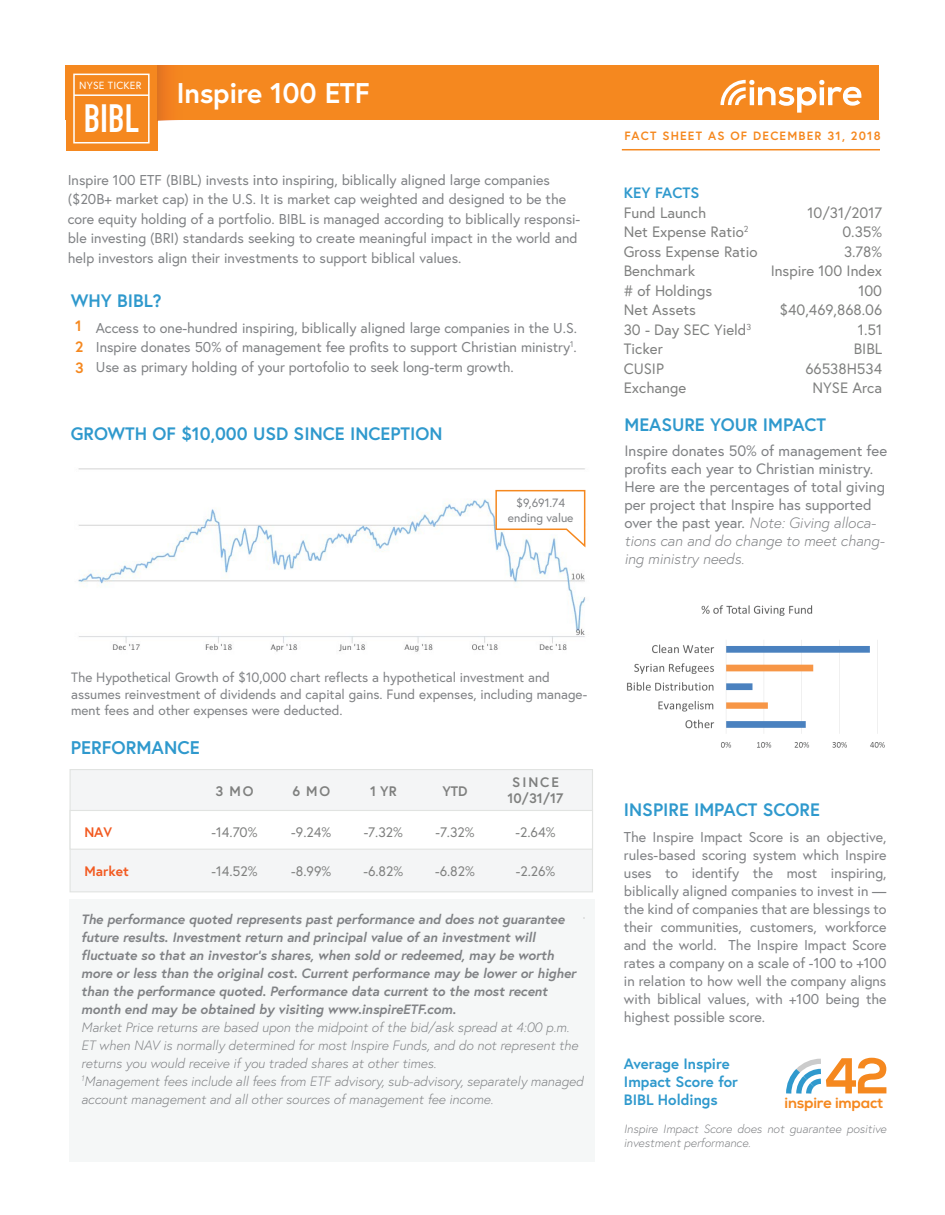
<style>
.page{position:relative;width:945px;height:1215px;background:#fff}
.page>*{position:absolute;margin:0;border:0;box-sizing:border-box;transform-origin:0 0}
.t1{font:700 50.4px "Nexa";color:#f5881f}
.t2{font:700 39px "DIN Condensed";color:#fff}
.t3{font:700 28.5px "Europa";letter-spacing:-.01em;color:#fff}
.t4{font:700 18.3px "Europa";color:#2f99cd}
.t5{font:700 18px "Europa";color:#2f99cd}
.t6{font:15px/18px "Europa";color:#808285}
.t7{font:15px/19.5px "Europa";color:#7f807f}
.t8{font:700 15px/18px "Europa";color:#2f99cd}
.t9{font:700 15px/21px "Europa";color:#f5881f}
.t10{font:700 14.85px "Nexa";color:#f5881f}
.t11{font:14.25px/18px "Europa";color:#808285;text-align:justify}
.t12{font:13.8px "Europa";color:#7f807f}
.t13{font:700 13.8px/16.5px "Europa";letter-spacing:.125em;color:#7f807f;text-align:center}
.t14{font:700 13.8px "Europa";letter-spacing:.065em;color:#7f807f}
.t15{font:700 13.8px "Europa";color:#f25a21}
.t16{font:italic 700 13.5px/18px "Europa";color:#808285}
.t17{font:italic 300 13.5px/18px "Europa";color:#808285}
.t18{font:13.5px/16.5px "Europa";color:#808285}
.t19{font:italic 300 12px/14.4px "Europa";color:#808285}
.t20{font:700 12px "Europa";letter-spacing:.1em;color:#f5881f}
.t21{font:12px/14.4px "Europa";color:#808285;text-align:center}
.t22{font:10.35px "Europa";letter-spacing:.02em;color:#fff}
.s1{font-size:15px}
.s2{font-weight:300;font-style:italic}
</style>
<div class="page">
<img style="left:78px;top:468px;width:507px;height:184px">
<svg style="left:495px;top:489px;width:91px;height:60px"></svg>
<div style="left:69px;top:900px;width:526px;height:262px;background:#f5f7f7"></div>
<svg style="left:786px;top:1058px;width:35px;height:36px"></svg>
<img style="left:627px;top:605px;width:258px;height:143px">
<div style="left:70px;top:769px;width:523px;height:123px;background:#f4f5f6;border:1px solid #e1e3e1"></div>
<div style="left:70px;top:810px;width:523px;height:40px;background:#fff;border:1px solid #e1e3e1"></div>
<div style="left:624px;top:616px;width:266px;height:16px;background:#fff"></div>
<div style="left:66px;top:65px;width:813px;height:55px;background:#f5881f"></div>
<div style="left:66px;top:65px;width:92px;height:85px;background:#f5881f"></div>
<div style="left:73px;top:74px;width:77px;height:69px;border:2px solid #fff"></div>
<hr style="left:74px;top:94px;width:75px;height:2px;background:#fff">
<svg style="left:720px;top:79px;width:142px;height:34px"></svg>
<div style="left:158px;top:65px;width:28px;height:55px;background:linear-gradient(to right,#e97521,#f78a1f)"></div>
<hr style="left:622px;top:149px;width:258px;height:1px;background:#f5881f">
<p class="t22" style="left:79px;top:79px;width:64px">NYSE TICKER</p>
<h2 class="t2" style="left:84px;top:92px;width:57px">BIBL</h2>
<h3 class="t3" style="left:176px;top:74px;width:195px">Inspire 100 ETF</h3>
<p class="t11" style="left:68px;top:170px;width:514px;line-height:19.5px;text-align:left">Inspire 100 ETF (BIBL) invests <span class="s1">into</span> inspiring, biblically aligned large companies ($20B+ market cap) in the U.S. It is market cap weighted and designed to be the core equity holding of a portfolio. BIBL is managed according to biblically responsi&shy;ble investing (BRI) standards seeking to create meaningful impact in the world and help investors align their investments to support biblical values.</p>
<p class="t5" style="left:71px;top:288px;width:92px">WHY BIBL?</p>
<p class="t9" style="left:75px;top:315px;width:10px">1<br>2<br>3</p>
<p class="t11" style="left:96px;top:318px;width:483px;line-height:19.5px">Access to one-hundred inspiring, biblically aligned large companies in the U.S.<br>Inspire donates 50% of management fee profits to support Christian ministry<sup>1</sup>.<br>Use as primary holding of your portofolio to seek long-term growth.</p>
<p class="t5" style="left:71px;top:422px;width:373px">GROWTH OF $10,000 USD SINCE INCEPTION</p>
<p class="t21" style="left:508px;top:496px;width:67px">$9,691.74 ending value</p>
<p class="t20" style="left:625px;top:128px;width:258px">FACT SHEET AS OF DECEMBER 31, 2018</p>
<p class="t8" style="left:624px;top:184px;width:77px">KEY FACTS</p>
<p class="t7" style="left:624px;top:202px;width:135px">Fund Launch<br>Net Expense Ratio<sup>2<br></sup>Gross Expense Ratio<br>Benchmark<br># of Holdings<br>Net Assets<br>30 - Day SEC Yield<sup>3<br></sup>Ticker<br>CUSIP<br>Exchange</p>
<p class="t7" style="left:771px;top:202px;width:113px;text-align:right">10/31/2017<br>0.35%<br>3.78%<br>Inspire 100 Index<br>100 $40,469,868.06<br>1.51<br>BIBL<br>66538H534<br>NYSE Arca</p>
<p class="t5" style="left:624px;top:413px;width:203px">MEASURE YOUR IMPACT</p>
<p class="t6" style="left:624px;top:441px;width:264px">Inspire donates 50% of management fee profits each year to Christian ministry.<br>Here are the percentages of total giving per project that Inspire has supported over the past year. <span class="s2">Note: Giving alloca&shy;tions can and do change to meet chang&shy;ing ministry needs.</span></p>
<p class="t18" style="left:71px;top:669px;width:518px">The Hypothetical Growth of $10,000 chart reflects a hypothetical investment and assumes reinvestment of dividends and capital gains. Fund expenses, including manage&shy;ment fees and other expenses were deducted.</p>
<p class="t4" style="left:71px;top:735px;width:130px">PERFORMANCE</p>
<p class="t15" style="left:84px;top:823px;width:29px">NAV</p>
<p class="t15" style="left:84px;top:862px;width:46px">Market</p>
<p class="t14" style="left:216px;top:781px;width:40px">3 MO</p>
<p class="t14" style="left:292px;top:781px;width:39px">6 MO</p>
<p class="t14" style="left:370px;top:781px;width:28px">1 YR</p>
<p class="t14" style="left:442px;top:781px;width:27px">YTD</p>
<p class="t13" style="left:508px;top:774px;width:58px">SINCE<br>10/31/17</p>
<p class="t12" style="left:212px;top:824px;width:47px">-14.70%</p>
<p class="t12" style="left:516px;top:824px;width:42px">-2.64%</p>
<p class="t12" style="left:212px;top:863px;width:48px">-14.52%</p>
<p class="t12" style="left:291px;top:824px;width:42px">-9.24%</p>
<p class="t12" style="left:435px;top:824px;width:41px">-7.32%</p>
<p class="t12" style="left:291px;top:863px;width:42px">-8.99%</p>
<p class="t12" style="left:435px;top:863px;width:41px">-6.82%</p>
<p class="t12" style="left:364px;top:824px;width:41px">-7.32%</p>
<p class="t12" style="left:363px;top:863px;width:41px">-6.82%</p>
<p class="t12" style="left:516px;top:863px;width:41px">-2.26%</p>
<p class="t16" style="left:81px;top:910px;width:497px">The performance quoted represents past performance and does not guarantee future results. Investment return and principal value of an investment will fluctuate so that an investor’s shares, when sold or redeemed, may be worth more or less than the original cost. Current performance may be lower or higher than the performance quoted. Performance data current to the most recent month end may be obtained by visiting www.inspireETF.com.</p>
<p class="t17" style="left:81px;top:1018px;width:504px">Market Price returns are based upon the midpoint of the bid/ask spread at 4:00 p.m.<br>ET when NAV is normally determined for most Inspire Funds, and do not represent the returns you would receive if you traded shares at other times.<br><sup>1</sup>Management fees include all fees from ETF advisory, sub-advisory, separately managed account management and all other sources of management fee income.</p>
<p class="t5" style="left:624px;top:797px;width:198px">INSPIRE IMPACT SCORE</p>
<p class="t11" style="left:624px;top:827px;width:264px">The Inspire Impact Score is an objective, rules-based scoring system which Inspire uses to identify the most inspiring, biblically aligned companies to invest in — the kind of companies that are blessings to their communities, customers, workforce and the world. The Inspire Impact Score rates a company on a scale of -100 to +100 in relation to how well the company aligns with biblical values, with +100 being the highest possible score.</p>
<p class="t8" style="left:624px;top:1054px;width:116px">Average Inspire<br>Impact Score for<br>BIBL Holdings</p>
<h1 class="t1" style="left:824px;top:1047px;width:66px">42</h1>
<p class="t10" style="left:785px;top:1094px;width:100px">inspire impact</p>
<p class="t19" style="left:624px;top:1121px;width:264px">Inspire Impact Score does not guarantee positive investment performance.</p>
</div>
